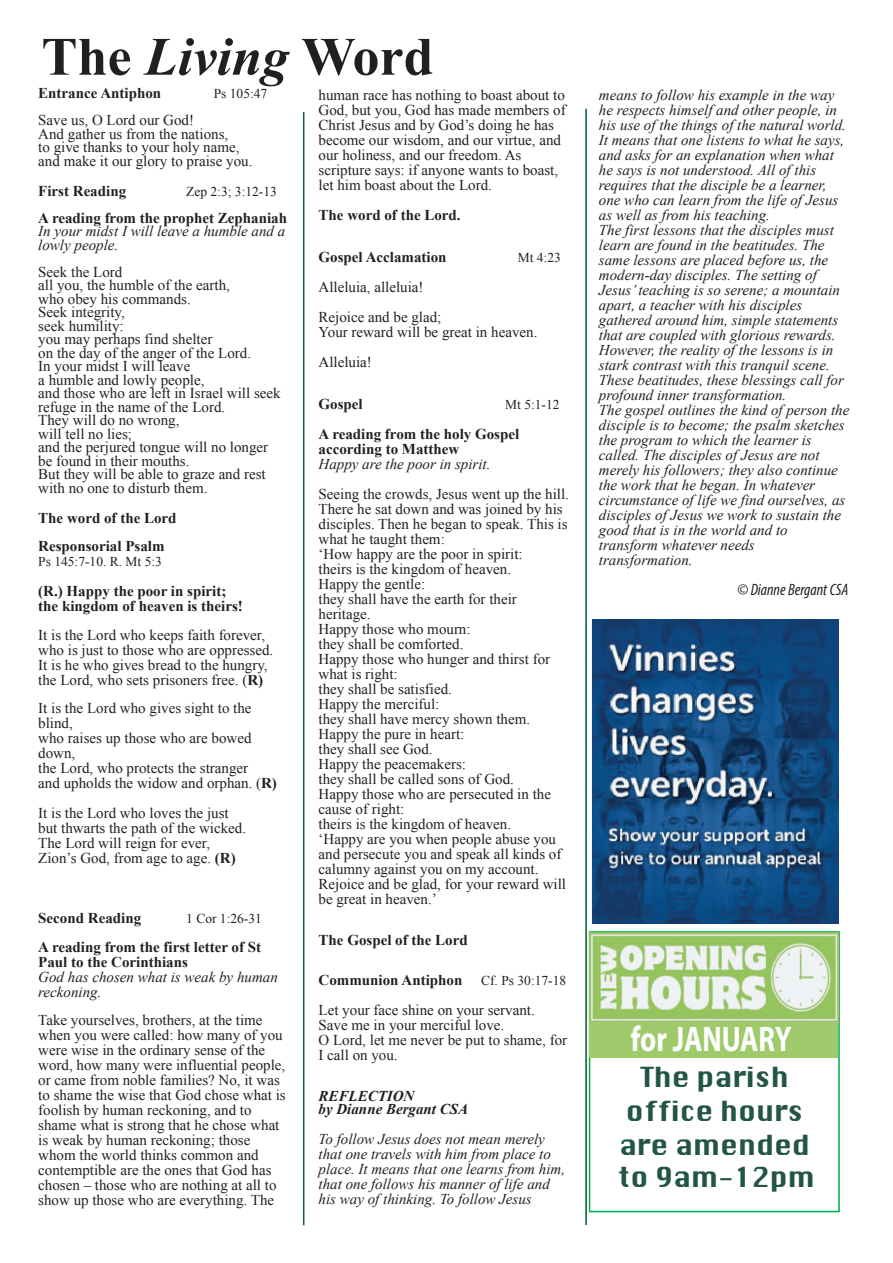
<style>
.page{position:relative;width:893px;height:1263px;background:#fff}
.page>*{position:absolute;margin:0;border:0;box-sizing:border-box;transform-origin:0 0}
.t1{font:700 54px "Times New Roman";color:#231f20}
.t2{font:700 35.7px "Myriad Pro";color:#fff;scale:.79 1}
.t3{font:27px/33.5px "font 0000000029824 d 3 f";color:#235547;text-align:center}
.t4{font:italic condensed 16.5px "Myriad Pro";color:#231f20}
.t5{font:15px/15px "Times New Roman";color:#231f20}
.t6{font:italic 15px/15px "Times New Roman";color:#231f20}
.t7{font:700 15px/15px "Times New Roman";color:#231f20}
.t8{font:italic 700 15px/13.5px "Times New Roman";color:#231f20}
.t9{font:13.5px "Times New Roman";color:#231f20}
.s1{font-style:italic}
.s2{font-weight:700}
</style>
<div class="page">
<hr style="left:303px;top:112px;width:1px;height:1113px;background:#0c6638">
<hr style="left:585px;top:109px;width:2px;height:1116px;background:#0c6638">
<img style="left:591px;top:619px;width:248px;height:305px">
<div style="left:589px;top:931px;width:251px;height:281px;background:#fff;border:2px solid #00ab4d"></div>
<div style="left:589px;top:1023px;width:249px;height:35px;background:#9eca6b"></div>
<img style="left:590px;top:932px;width:248px;height:91px">
<h1 class="t1" style="left:41px;top:27px;width:394px">The <span class="s1">Living</span> Word</h1>
<p class="t7" style="left:38px;top:86px;width:124px">Entrance Antiphon</p>
<p class="t9" style="left:214px;top:86px;width:55px">Ps 105:47</p>
<p class="t5" style="left:38px;top:113px;width:216px;line-height:13.5px">Save us, O Lord our God!<br>And gather us from the nations,<br>to give thanks to your holy name, and make it our glory to praise you.</p>
<p class="t7" style="left:38px;top:183px;width:89px">First Reading</p>
<p class="t9" style="left:186px;top:184px;width:92px">Zep 2:3; 3:12-13</p>
<p class="t7" style="left:38px;top:210px;width:250px">A reading from the prophet Zephaniah</p>
<p class="t6" style="left:38px;top:224px;width:249px;line-height:13.5px">In your midst I will leave a humble and a lowly people.</p>
<p class="t5" style="left:38px;top:265px;width:244px;line-height:13.5px">Seek the Lord<br>all you, the humble of the earth,<br>who obey his commands.<br>Seek integrity,<br>seek humility:<br>you may perhaps find shelter<br>on the day of the anger of the Lord.<br>In your midst I will leave<br>a humble and lowly people,<br>and those who are left in Israel will seek refuge in the name of the Lord.<br>They will do no wrong,<br>will tell no lies;<br>and the perjured tongue will no longer be found in their mouths.<br>But they will be able to graze and rest with no one to disturb them.</p>
<p class="t7" style="left:38px;top:503px;width:140px;line-height:28.5px">The word of the Lord<br>Responsorial Psalm</p>
<p class="t9" style="left:38px;top:554px;width:125px">Ps 145:7-10. R. Mt 5:3</p>
<p class="t7" style="left:38px;top:584px;width:206px">(R.) Happy the poor in spirit; the kingdom of heaven is theirs!</p>
<p class="t5" style="left:38px;top:627px;width:236px">It is the Lord who keeps faith forever, who is just to those who are oppressed.<br>It is he who gives bread to the hungry, the Lord, who sets prisoners free. (<span class="s2">R)</span></p>
<p class="t5" style="left:38px;top:701px;width:240px">It is the Lord who gives sight to the blind,<br>who raises up those who are bowed down,<br>the Lord, who protects the stranger<br>and upholds the widow and orphan. (<span class="s2">R)</span></p>
<p class="t5" style="left:38px;top:806px;width:209px">It is the Lord who loves the just but thwarts the path of the wicked.<br>The Lord will reign for ever,<br>Zion’s God, from age to age. <span class="s2">(R)</span></p>
<p class="t5" style="left:319px;top:88px;width:249px">human race has nothing to boast about to God, but you, God has made members of Christ Jesus and by God’s doing he has become our wisdom, and our virtue, and our holiness, and our freedom. As scripture says: if anyone wants to boast, let him boast about the Lord.</p>
<p class="t7" style="left:319px;top:208px;width:144px">The word of the Lord.</p>
<p class="t7" style="left:319px;top:250px;width:129px">Gospel Acclamation</p>
<p class="t9" style="left:518px;top:250px;width:45px">Mt 4:23</p>
<p class="t5" style="left:319px;top:272px;width:124px;line-height:30px">Alleluia, alleluia!<br>Rejoice and be glad;</p>
<p class="t5" style="left:319px;top:317px;width:220px;line-height:30px">Your reward will be great in heaven.<br>Alleluia!</p>
<p class="t7" style="left:319px;top:397px;width:46px">Gospel</p>
<p class="t9" style="left:505px;top:397px;width:56px">Mt 5:1-12</p>
<p class="t7" style="left:319px;top:427px;width:202px">A reading from the holy Gospel according to Matthew</p>
<p class="t6" style="left:319px;top:457px;width:173px">Happy are the poor in spirit.</p>
<p class="t5" style="left:319px;top:487px;width:252px">Seeing the crowds, Jesus went up the hill.<br>There he sat down and was joined by his disciples. Then he began to speak. This is what he taught them:<br>‘How happy are the poor in spirit:<br>theirs is the kingdom of heaven.<br>Happy the gentle:<br>they shall have the earth for their heritage.<br>Happy those who mourn:<br>they shall be comforted.<br>Happy those who hunger and thirst for what is right:<br>they shall be satisfied.<br>Happy the merciful:<br>they shall have mercy shown them.<br>Happy the pure in heart:<br>they shall see God.<br>Happy the peacemakers:<br>they shall be called sons of God.<br>Happy those who are persecuted in the cause of right:<br>theirs is the kingdom of heaven.<br>‘Happy are you when people abuse you and persecute you and speak all kinds of calumny against you on my account.<br>Rejoice and be glad, for your reward will be great in heaven.’</p>
<p class="t7" style="left:319px;top:932px;width:151px">The Gospel of the Lord</p>
<p class="t7" style="left:319px;top:973px;width:145px">Communion Antiphon</p>
<p class="t9" style="left:481px;top:973px;width:87px">Cf. Ps 30:17-18</p>
<p class="t5" style="left:319px;top:1003px;width:250px">Let your face shine on your servant.<br>Save me in your merciful love.<br>O Lord, let me never be put to shame, for<br>I call on you.</p>
<p class="t8" style="left:319px;top:1089px;width:151px">REFLECTION<br>by Dianne Bergant CSA</p>
<p class="t6" style="left:319px;top:1132px;width:248px">To follow Jesus does not mean merely that one travels with him from place to place. It means that one learns from him, that one follows his manner of life and his way of thinking. To follow Jesus</p>
<p class="t7" style="left:38px;top:911px;width:104px">Second Reading</p>
<p class="t9" style="left:186px;top:911px;width:77px">1 Cor 1:26-31</p>
<p class="t7" style="left:38px;top:939px;width:224px">A reading from the first letter of St<br>Paul to the Corinthians</p>
<p class="t6" style="left:38px;top:969px;width:241px">God has chosen what is weak by human reckoning.</p>
<p class="t5" style="left:38px;top:1013px;width:249px">Take yourselves, brothers, at the time when you were called: how many of you were wise in the ordinary sense of the word, how many were influential people, or came from noble families? No, it was to shame the wise that God chose what is foolish by human reckoning, and to shame what is strong that he chose what is weak by human reckoning; those whom the world thinks common and contemptible are the ones that God has chosen – those who are nothing at all to show up those who are everything. The</p>
<p class="t6" style="left:599px;top:88px;width:252px">means to follow his example in the way he respects himself and other people, in his use of the things of the natural world.<br>It means that one listens to what he says, and asks for an explanation when what he says is not understood. All of this requires that the disciple be a learner, one who can learn from the life of Jesus as well as from his teaching.<br>The first lessons that the disciples must learn are found in the beatitudes. The same lessons are placed before us, the modern-day disciples. The setting of Jesus’ teaching is so serene; a mountain apart, a teacher with his disciples gathered around him, simple statements that are coupled with glorious rewards.<br>However, the reality of the lessons is in stark contrast with this tranquil scene.<br>These beatitudes, these blessings call for profound inner transformation.<br>The gospel outlines the kind of person the disciple is to become; the psalm sketches the program to which the learner is called. The disciples of Jesus are not merely his followers; they also continue the work that he began. In whatever circumstance of life we find ourselves, as disciples of Jesus we work to sustain the good that is in the world and to transform whatever needs transformation.</p>
<p class="t4" style="left:737px;top:580px;width:113px">© Dianne Bergant CSA</p>
<h2 class="t2" style="left:631px;top:1015px;width:205px">for JANUARY</h2>
<h3 class="t3" style="left:617px;top:1060px;width:199px">The parish office hours are amended to 9am-12pm</h3>
</div>
